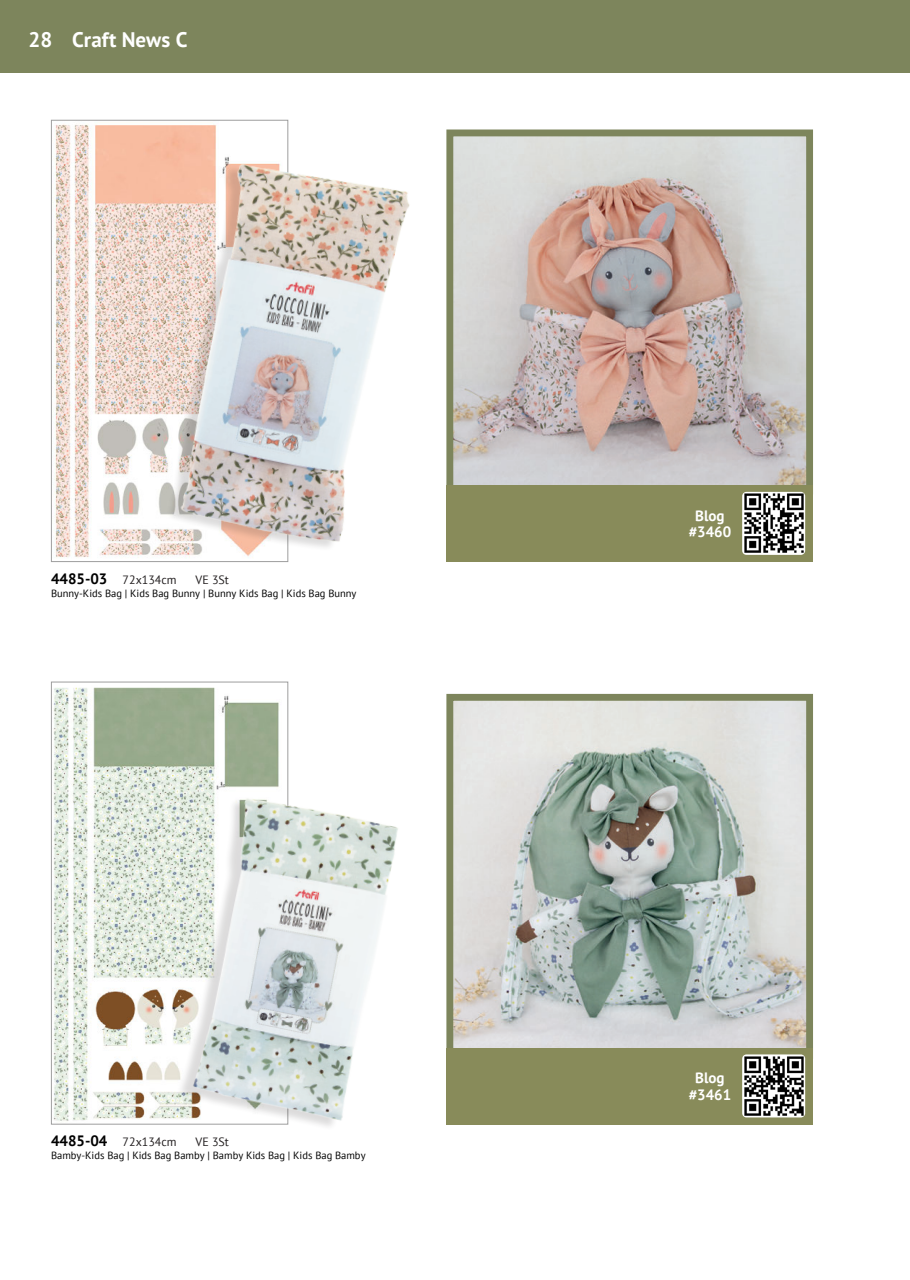
<style>
.page{position:relative;width:910px;height:1280px;background:#fff}
.page>*{position:absolute;margin:0;border:0;box-sizing:border-box;transform-origin:0 0}
.t1{font:700 21px "PT Sans";color:#fff}
.Artikel1{font:700 15px "PT Sans";color:#fff}
.Artikel1-2{font:12px "PT Sans";color:#231f20}
.Artikel1-3{font:10.5px "PT Sans";color:#000}
.s1{font-weight:700;font-size:15px;color:#000}
</style>
<div class="page">
<div style="left:0;top:0;width:901px;height:72px;background:#7d855c"></div>
<div style="left:901px;top:0;width:9px;height:72px;background:#7d855c"></div>
<img style="left:454px;top:702px;width:351px;height:346px">
<div style="left:446px;top:694px;width:367px;height:365px;border:7px solid #7d855c"></div>
<img style="left:454px;top:137px;width:351px;height:348px">
<div style="left:446px;top:129px;width:367px;height:365px;border:7px solid #7d855c"></div>
<div style="left:446px;top:485px;width:367px;height:77px;background:#888b5a"></div>
<div style="left:446px;top:1048px;width:367px;height:76px;background:#888b5a"></div>
<img style="left:742px;top:492px;width:63px;height:63px">
<img style="left:742px;top:1054px;width:63px;height:63px">
<img style="left:55px;top:124px;width:162px;height:434px">
<img style="left:53px;top:687px;width:226px;height:434px">
<img style="left:174px;top:781px;width:224px;height:345px">
<img style="left:159px;top:145px;width:251px;height:417px">
<h1 class="t1" style="left:28px;top:26px;width:160px">28 Craft News C</h1>
<p class="Artikel1-2" style="left:51px;top:572px;width:127px"><span class="s1">4485-03</span> 72x134cm</p>
<p class="Artikel1-2" style="left:196px;top:572px;width:35px">VE 3St</p>
<p class="Artikel1-3" style="left:51px;top:586px;width:307px">Bunny-Kids Bag | Kids Bag Bunny | Bunny Kids Bag | Kids Bag Bunny</p>
<p class="Artikel1-2" style="left:51px;top:1134px;width:127px"><span class="s1">4485-04</span> 72x134cm</p>
<p class="Artikel1-2" style="left:196px;top:1134px;width:35px">VE 3St</p>
<p class="Artikel1-3" style="left:51px;top:1148px;width:316px">Bamby-Kids Bag | Kids Bag Bamby | Bamby Kids Bag | Kids Bag Bamby</p>
<p class="Artikel1" style="left:695px;top:506px;width:31px">Blog</p>
<p class="Artikel1" style="left:689px;top:522px;width:44px">#3460</p>
<p class="Artikel1" style="left:695px;top:1068px;width:31px">Blog</p>
<p class="Artikel1" style="left:689px;top:1085px;width:44px">#3461</p>
</div>
